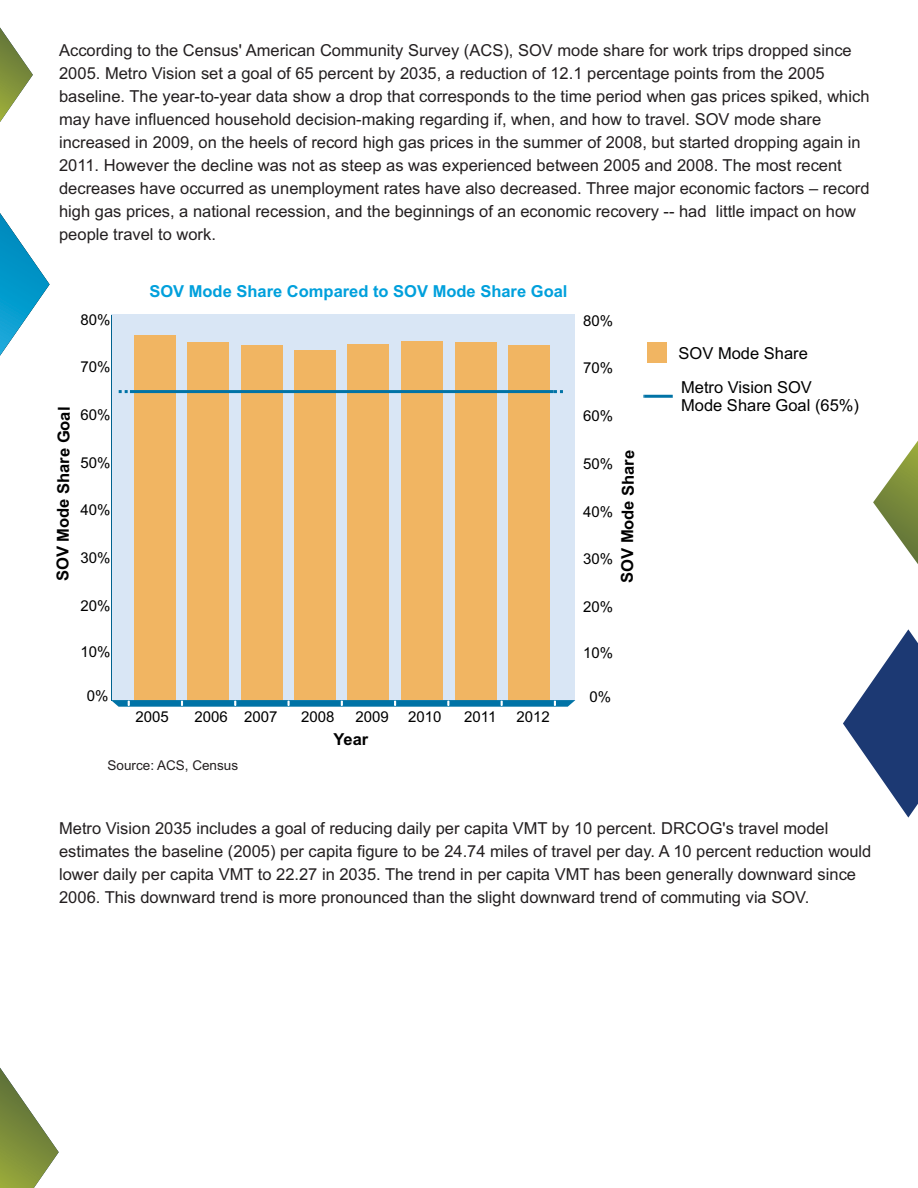
<style>
.page{position:relative;width:918px;height:1188px;background:#fff}
.page>*{position:absolute;margin:0;border:0;box-sizing:border-box;transform-origin:0 0}
.t1{font:16.5px/23.1px "Arial";color:#231f20}
.t2{font:16.5px/18.5px "Arial";color:#000}
.t3{font:700 16.5px "Arial";color:#00a0dc}
.t4{font:700 16.5px "Arial";color:#000}
.t5{font:15px "Arial";color:#000}
.t6{font:13.5px "Arial";color:#231f20}
</style>
<div class="page">
<svg style="left:0;top:1067px;width:59px;height:121px"></svg>
<svg style="left:0;top:27px;width:33px;height:95px"></svg>
<svg style="left:873px;top:440px;width:45px;height:124px"></svg>
<svg style="left:0;top:213px;width:50px;height:143px"></svg>
<svg style="left:843px;top:629px;width:75px;height:189px"></svg>
<div style="left:111px;top:315px;width:464px;height:386px;background:#d9e6f5"></div>
<div style="left:134px;top:335px;width:42px;height:366px;background:#f1b562"></div>
<div style="left:187px;top:343px;width:42px;height:358px;background:#f1b562"></div>
<div style="left:241px;top:345px;width:41px;height:356px;background:#f1b562"></div>
<div style="left:294px;top:350px;width:42px;height:350px;background:#f1b562"></div>
<div style="left:348px;top:344px;width:41px;height:356px;background:#f1b562"></div>
<div style="left:401px;top:342px;width:42px;height:358px;background:#f1b562"></div>
<div style="left:455px;top:342px;width:41px;height:358px;background:#f1b562"></div>
<div style="left:508px;top:345px;width:42px;height:355px;background:#f1b562"></div>
<hr style="left:130px;top:390px;width:424px;height:3px;background:#0073a6">
<svg style="left:119px;top:390px;width:11px;height:3px"></svg>
<svg style="left:554px;top:390px;width:9px;height:3px"></svg>
<hr style="left:644px;top:395px;width:28px;height:3px;background:#0073a6">
<div style="left:648px;top:343px;width:19px;height:20px;background:#f1b562"></div>
<svg style="left:112px;top:700px;width:463px;height:7px;background:#1880ad"></svg>
<hr style="left:111px;top:316px;width:1px;height:385px;background:#00628f">
<p class="t1" style="left:59px;top:40px;width:812px">According to the Census' American Community Survey (ACS), SOV mode share for work trips dropped since 2005. Metro Vision set a goal of 65 percent by 2035, a reduction of 12.1 percentage points from the 2005 baseline. The year-to-year data show a drop that corresponds to the time period when gas prices spiked, which may have influenced household decision-making regarding if, when, and how to travel. SOV mode share increased in 2009, on the heels of record high gas prices in the summer of 2008, but started dropping again in 2011. However the decline was not as steep as was experienced between 2005 and 2008. The most recent decreases have occurred as unemployment rates have also decreased. Three major economic factors – record high gas prices, a national recession, and the beginnings of an economic recovery -- had little impact on how people travel to work.</p>
<p class="t3" style="left:149px;top:285px;width:420px">SOV Mode Share Compared to SOV Mode Share Goal</p>
<p class="t5" style="left:80px;top:314px;width:32px">80%</p>
<p class="t5" style="left:583px;top:315px;width:32px">80%</p>
<p class="t4" style="left:57px;top:581px;width:176px;rotate:-90deg">SOV Mode Share Goal</p>
<p class="t5" style="left:80px;top:361px;width:32px">70%</p>
<p class="t5" style="left:583px;top:362px;width:32px">70%</p>
<p class="t5" style="left:80px;top:409px;width:32px">60%</p>
<p class="t5" style="left:583px;top:410px;width:32px">60%</p>
<p class="t5" style="left:80px;top:457px;width:32px">50%</p>
<p class="t5" style="left:583px;top:458px;width:32px">50%</p>
<p class="t5" style="left:80px;top:505px;width:32px">40%</p>
<p class="t5" style="left:583px;top:506px;width:32px">40%</p>
<p class="t5" style="left:80px;top:552px;width:32px">30%</p>
<p class="t5" style="left:583px;top:553px;width:32px">30%</p>
<p class="t5" style="left:80px;top:600px;width:32px">20%</p>
<p class="t5" style="left:583px;top:601px;width:32px">20%</p>
<p class="t5" style="left:80px;top:647px;width:32px">10%</p>
<p class="t5" style="left:583px;top:648px;width:32px">10%</p>
<p class="t5" style="left:87px;top:690px;width:23px">0%</p>
<p class="t5" style="left:590px;top:691px;width:23px">0%</p>
<p class="t5" style="left:135px;top:711px;width:35px">2005</p>
<p class="t5" style="left:195px;top:711px;width:84px">2006 2007</p>
<p class="t5" style="left:301px;top:711px;width:35px">2008</p>
<p class="t5" style="left:355px;top:711px;width:35px">2009</p>
<p class="t5" style="left:408px;top:711px;width:35px">2010</p>
<p class="t5" style="left:464px;top:711px;width:34px">2011</p>
<p class="t5" style="left:517px;top:711px;width:35px">2012</p>
<p class="t6" style="left:108px;top:760px;width:132px">Source: ACS, Census</p>
<p class="t4" style="left:333px;top:733px;width:36px">Year</p>
<p class="t4" style="left:622px;top:583px;width:135px;rotate:-90deg">SOV Mode Share</p>
<p class="t2" style="left:679px;top:345px;width:131px">SOV Mode Share</p>
<p class="t2" style="left:681px;top:379px;width:179px">Metro Vision SOV<br>Mode Share Goal (65%)</p>
<p class="t1" style="left:59px;top:818px;width:814px">Metro Vision 2035 includes a goal of reducing daily per capita VMT by 10 percent. DRCOG's travel model estimates the baseline (2005) per capita figure to be 24.74 miles of travel per day. A 10 percent reduction would lower daily per capita VMT to 22.27 in 2035. The trend in per capita VMT has been generally downward since 2006. This downward trend is more pronounced than the slight downward trend of commuting via SOV.</p>
</div>
